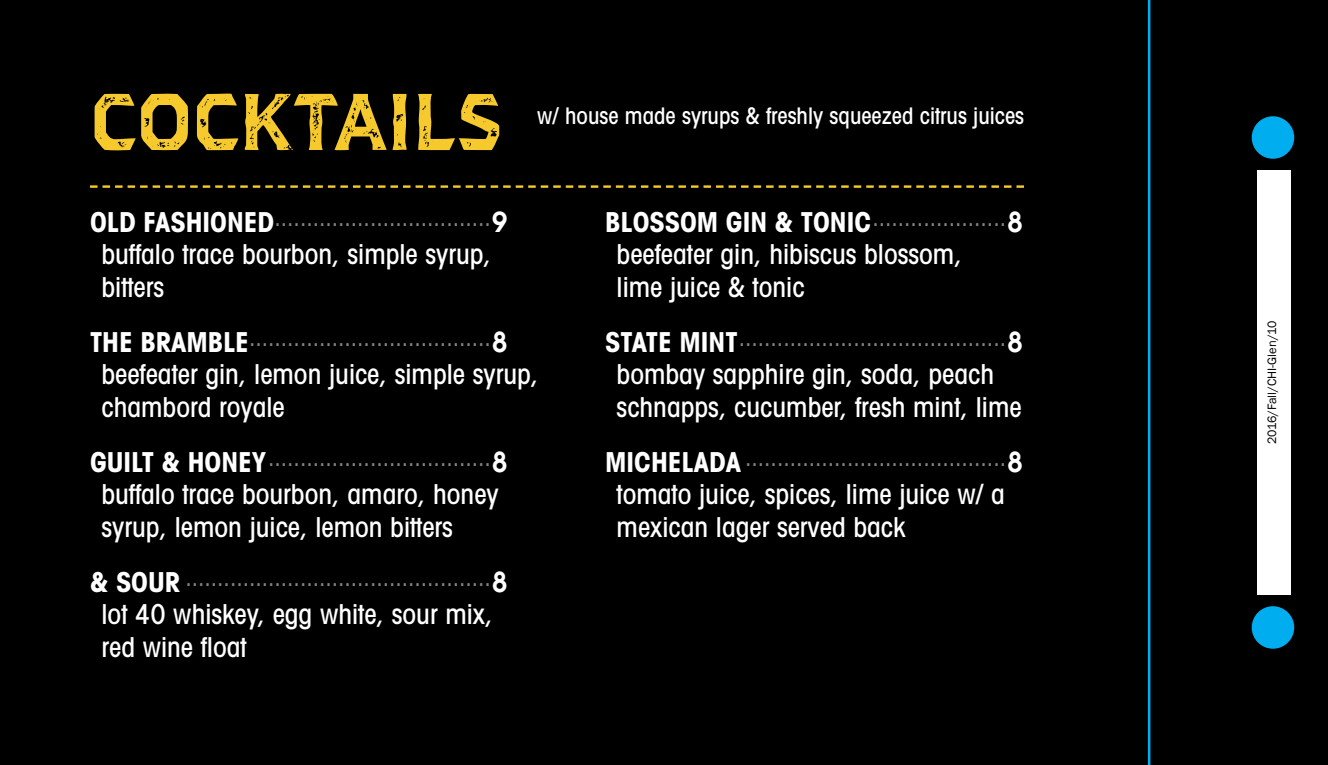
<style>
.page{position:relative;width:1328px;height:765px;background:#000}
.page>*{position:absolute;margin:0;border:0;box-sizing:border-box;transform-origin:0 0}
.t1{font:80px "Dever Ser Pri Bol";color:#f6ca2c}
.t2{font:500 condensed 27.5px/32.5px "Avant Garde";color:#fff}
.t3{font:500 condensed 23px "Avant Garde";color:#808285}
.t4{font:500 condensed 23px "Avant Garde";color:#fff}
.t5{font:12.5px "Franklin Gothic";color:#000}
.s1{font-weight:700;font-size:27.5px;color:#fff}
.s2{font-weight:600;font-stretch:normal;font-size:27.5px;color:#fff}
</style>
<div class="page">
<svg style="left:90px;top:185px;width:934px;height:3px"></svg>
<div style="left:1257px;top:170px;width:33px;height:425px;background:#fff"></div>
<hr style="left:1148px;top:0;width:2px;height:765px;background:#00aeef">
<div style="left:1251px;top:606px;width:43px;height:43px;background:#00aeef;border-radius:50%"></div>
<div style="left:1251px;top:116px;width:43px;height:43px;background:#00aeef;border-radius:50%"></div>
<h1 class="t1" style="left:90px;top:66px;width:414px">COCKTAILS</h1>
<p class="t4" style="left:537px;top:102px;width:488px">w/ house made syrups &amp; freshly squeezed citrus juices</p>
<p class="t3" style="left:90px;top:203px;width:419px"><span class="s1">OLD FASHIONED</span>..................................<span class="s2">9</span></p>
<p class="t2" style="left:101px;top:238px;width:391px">buffalo trace bourbon, simple syrup, bitters</p>
<p class="t3" style="left:90px;top:323px;width:419px"><span class="s1">THE BRAMBLE</span>......................................<span class="s2">8</span></p>
<p class="t2" style="left:101px;top:358px;width:438px">beefeater gin, lemon juice, simple syrup, chambord royale</p>
<p class="t3" style="left:90px;top:443px;width:419px"><span class="s1">GUILT &amp; HONEY</span>...................................<span class="s2">8</span></p>
<p class="t2" style="left:101px;top:478px;width:399px">buffalo trace bourbon, amaro, honey syrup, lemon juice, lemon bitters</p>
<p class="t3" style="left:90px;top:563px;width:419px"><span class="s1">&amp; SOUR</span> ................................................<span class="s2">8</span></p>
<p class="t2" style="left:101px;top:598px;width:393px">lot 40 whiskey, egg white, sour mix, red wine float</p>
<p class="t3" style="left:605px;top:203px;width:419px"><span class="s1">BLOSSOM GIN &amp; TONIC</span>.....................<span class="s2">8</span></p>
<p class="t2" style="left:616px;top:238px;width:347px">beefeater gin, hibiscus blossom, lime juice &amp; tonic</p>
<p class="t3" style="left:605px;top:323px;width:419px"><span class="s1">STATE MINT</span>..........................................<span class="s2">8</span></p>
<p class="t2" style="left:616px;top:358px;width:406px">bombay sapphire gin, soda, peach schnapps, cucumber, fresh mint, lime</p>
<p class="t3" style="left:605px;top:443px;width:419px"><span class="s1">MICHELADA</span> .........................................<span class="s2">8</span></p>
<p class="t2" style="left:616px;top:478px;width:389px">tomato juice, spices, lime juice w/ a mexican lager served back</p>
<p class="t5" style="left:1264px;top:444px;width:125px;rotate:-90deg">2016/Fall/CHI-Glen/10</p>
</div>
